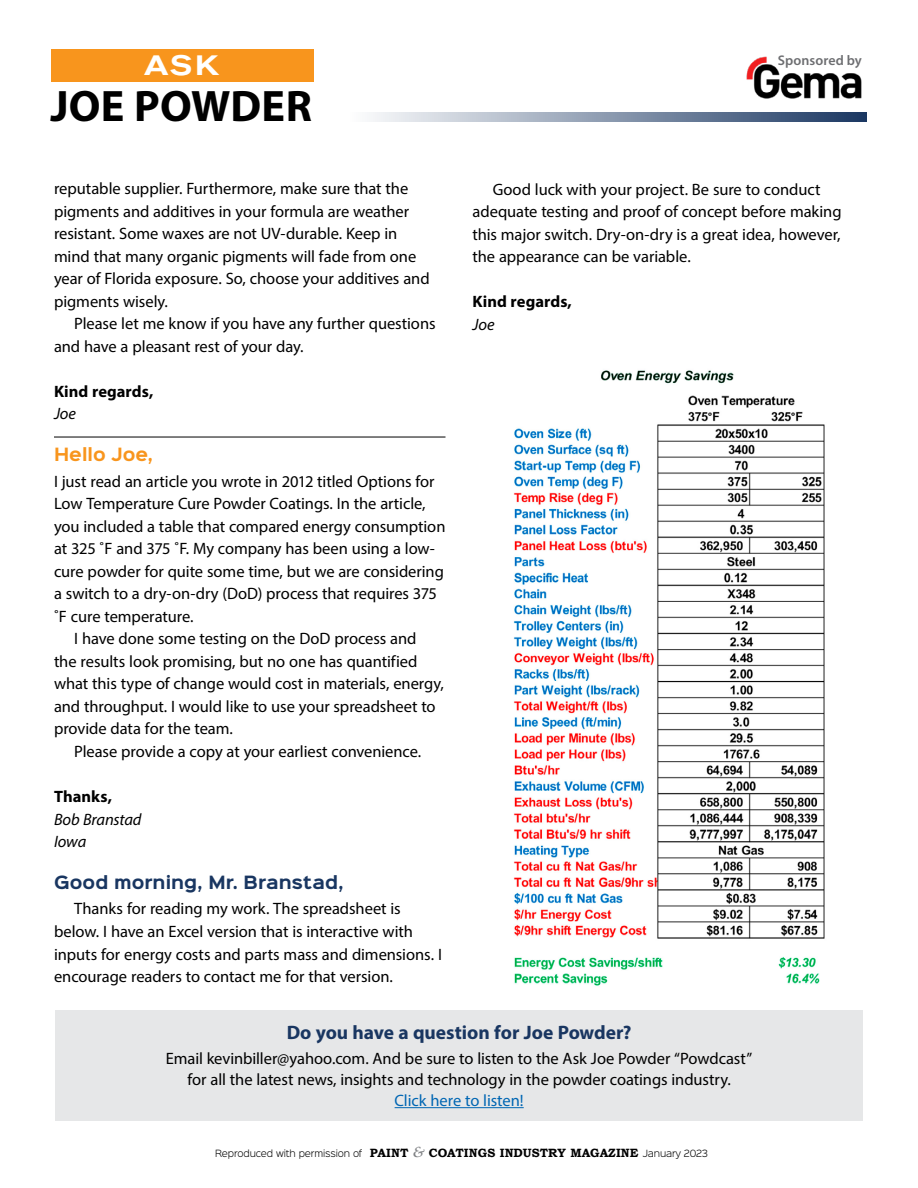
<style>
.page{position:relative;width:918px;height:1188px;background:#fff}
.page>*{position:absolute;margin:0;border:0;box-sizing:border-box;transform-origin:0 0}
.t1{font:700 44.25px "Myriad Pro";letter-spacing:.005em;color:#000}
.t2{font:500 expanded 27.75px "Akzidenz Grotesk BE";color:#fff}
.t3{font:700 19.5px "Myriad Pro";color:#193661}
.t4{font:16.5px/22.5px "Myriad Pro";letter-spacing:-.005em;color:#000}
.t5{font:700 16.5px "Myriad Pro";color:#000}
.t6{font:700 16.5px "Sinkin Sans 700";letter-spacing:.005em;color:#193661}
.t7{font:italic 16.5px/22.5px "Myriad Pro";letter-spacing:-.005em;color:#000}
.t8{font:16.5px "Myriad Pro";letter-spacing:-.01em;color:#0066b3}
.t9{font:700 16.5px "Sinkin Sans 700";letter-spacing:.005em;color:#f8951d}
.t10{font:600 13.95px "Myriad Pro";letter-spacing:.005em;color:#6d6e71}
.t11{font:300 9px "Sinkin Sans 300";letter-spacing:-.015em;color:#000}
.s1{font-family:"Bookman Old Style";font-weight:700;font-size:12px}
.s2{font-family:"Palatino";font-weight:700;font-style:italic;font-size:15px;color:#808285}
</style>
<div class="page">
<hr style="left:54px;top:437px;width:392px;height:1px;background:#000">
<div style="left:56px;top:1010px;width:807px;height:110px;background:#e6e7e8"></div>
<hr style="left:395px;top:1107px;width:129px;height:1px;background:#0066b3">
<div style="left:51px;top:49px;width:263px;height:33px;background:#f8951d"></div>
<img style="left:747px;top:56px;width:115px;height:43px">
<svg style="left:373px;top:113px;width:493px;height:9px;background:#8796ac"></svg>
<img style="left:513px;top:370px;width:312px;height:616px">
<h2 class="t2" style="left:144px;top:50px;width:76px">ASK</h2>
<h1 class="t1" style="left:50px;top:77px;width:263px">JOE POWDER</h1>
<p class="t4" style="left:54px;top:177px;width:377px">reputable supplier. Furthermore, make sure that the pigments and additives in your formula are weather resistant. Some waxes are not UV-durable. Keep in mind that many organic pigments will fade from one year of Florida exposure. So, choose your additives and pigments wisely.</p>
<p class="t4" style="left:54px;top:312px;width:383px;text-indent:20px">Please let me know if you have any further questions and have a pleasant rest of your day.</p>
<p class="t5" style="left:54px;top:381px;width:101px">Kind regards,</p>
<p class="t7" style="left:54px;top:402px;width:24px">Joe</p>
<p class="t9" style="left:54px;top:446px;width:101px">Hello Joe,</p>
<p class="t4" style="left:54px;top:470px;width:382px">I just read an article you wrote in 2012 titled Options for</p>
<p class="t4" style="left:54px;top:492px;width:373px">Low Temperature Cure Powder Coatings. In the article,</p>
<p class="t4" style="left:54px;top:515px;width:393px">you included a table that compared energy consumption</p>
<p class="t4" style="left:54px;top:537px;width:382px">at 325 ˚F and 375 ˚F. My company has been using a low-</p>
<p class="t4" style="left:54px;top:560px;width:391px">cure powder for quite some time, but we are considering</p>
<p class="t4" style="left:54px;top:582px;width:385px">a switch to a dry-on-dry (DoD) process that requires 375</p>
<p class="t4" style="left:54px;top:605px;width:141px">˚F cure temperature.</p>
<p class="t4" style="left:74px;top:627px;width:344px">I have done some testing on the DoD process and</p>
<p class="t4" style="left:54px;top:650px;width:365px">the results look promising, but no one has quantified</p>
<p class="t4" style="left:54px;top:672px;width:391px">what this type of change would cost in materials, energy,</p>
<p class="t4" style="left:54px;top:695px;width:383px">and throughput. I would like to use your spreadsheet to</p>
<p class="t4" style="left:54px;top:717px;width:181px">provide data for the team.</p>
<p class="t4" style="left:74px;top:740px;width:349px">Please provide a copy at your earliest convenience.</p>
<p class="t5" style="left:54px;top:786px;width:60px">Thanks,</p>
<p class="t7" style="left:54px;top:807px;width:89px">Bob Branstad<br>Iowa</p>
<p class="t6" style="left:54px;top:874px;width:291px">Good morning, Mr. Branstad,</p>
<p class="t4" style="left:54px;top:897px;width:389px;text-indent:20px">Thanks for reading my work. The spreadsheet is below. I have an Excel version that is interactive with inputs for energy costs and parts mass and dimensions. I encourage readers to contact me for that version.</p>
<p class="t10" style="left:778px;top:51px;width:86px">Sponsored by</p>
<p class="t4" style="left:473px;top:177px;width:371px;text-indent:20px">Good luck with your project. Be sure to conduct adequate testing and proof of concept before making this major switch. Dry-on-dry is a great idea, however, the appearance can be variable.</p>
<p class="t5" style="left:473px;top:291px;width:101px">Kind regards,</p>
<p class="t7" style="left:473px;top:312px;width:24px">Joe</p>
<p class="t3" style="left:287px;top:1019px;width:346px">Do you have a question for Joe Powder?</p>
<p class="t4" style="left:166px;top:1048px;width:588px;line-height:21px;text-align:center">Email kevinbiller@yahoo.com. And be sure to listen to the Ask Joe Powder “Powdcast” for all the latest news, insights and technology in the powder coatings industry.</p>
<p class="t8" style="left:395px;top:1090px;width:131px">Click here to listen!</p>
<p class="t11" style="left:215px;top:1146px;width:494px">Reproduced with permission of <span class="s1">PAINT</span> <span class="s2">&amp;</span> <span class="s1">COATINGS INDUSTRY MAGAZINE</span> January 2023</p>
</div>
